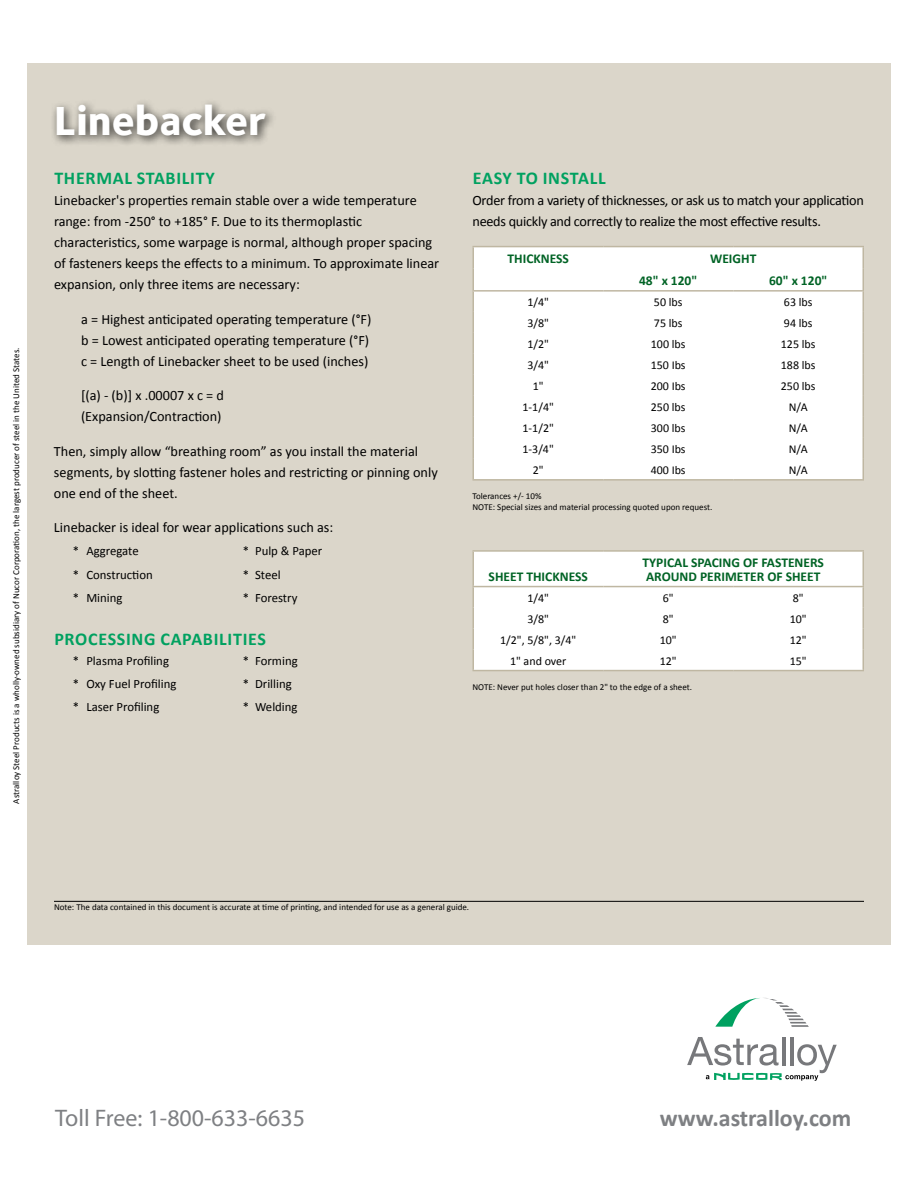
<style>
.page{position:relative;width:918px;height:1188px;background:#fff}
.page>*{position:absolute;margin:0;border:0;box-sizing:border-box;transform-origin:0 0}
.t1{font:800 42px "Foundry Sterling";color:#fff}
.t2{font:24px "Myriad Pro";color:#7e8083}
.t3{font:700 24px "Calibri";color:#7e8083}
.t4{font:700 18px "Calibri";letter-spacing:.04em;color:#00a160}
.t5{font:14.25px/21px "Calibri";color:#000}
.t6{font:14.25px/21px "Calibri";letter-spacing:-.02em;color:#000}
.t7{font:700 13.5px/13.5px "Calibri";color:#006325}
.t8{font:12.75px "Calibri";color:#000}
.t9{font:12px "Calibri";color:#000}
.t10{font:9px/10.8px "Calibri";color:#000}
</style>
<div class="page">
<svg style="left:715px;top:998px;width:94px;height:29px"></svg>
<svg style="left:687px;top:1037px;width:150px;height:44px"></svg>
<div style="left:27px;top:183px;width:864px;height:762px;background:#dbd6ca"></div>
<div style="left:27px;top:63px;width:864px;height:761px;background:#dbd6ca"></div>
<div style="left:474px;top:247px;width:388px;height:232px;background:#fff"></div>
<hr style="left:472px;top:292px;width:2px;height:20px;background:#bfb7a2">
<hr style="left:862px;top:292px;width:2px;height:20px;background:#bfb7a2">
<hr style="left:472px;top:312px;width:2px;height:21px;background:#bfb7a2">
<hr style="left:862px;top:312px;width:2px;height:21px;background:#bfb7a2">
<hr style="left:472px;top:333px;width:2px;height:21px;background:#bfb7a2">
<hr style="left:862px;top:333px;width:2px;height:21px;background:#bfb7a2">
<hr style="left:472px;top:354px;width:2px;height:21px;background:#bfb7a2">
<hr style="left:862px;top:354px;width:2px;height:21px;background:#bfb7a2">
<hr style="left:472px;top:375px;width:2px;height:21px;background:#bfb7a2">
<hr style="left:862px;top:375px;width:2px;height:21px;background:#bfb7a2">
<hr style="left:472px;top:396px;width:2px;height:21px;background:#bfb7a2">
<hr style="left:862px;top:396px;width:2px;height:21px;background:#bfb7a2">
<hr style="left:472px;top:417px;width:2px;height:21px;background:#bfb7a2">
<hr style="left:862px;top:417px;width:2px;height:21px;background:#bfb7a2">
<hr style="left:472px;top:438px;width:2px;height:21px;background:#bfb7a2">
<hr style="left:862px;top:438px;width:2px;height:21px;background:#bfb7a2">
<hr style="left:472px;top:459px;width:2px;height:20px;background:#bfb7a2">
<hr style="left:862px;top:459px;width:2px;height:20px;background:#bfb7a2">
<hr style="left:472px;top:479px;width:131px;height:2px;background:#bfb7a2">
<hr style="left:603px;top:479px;width:130px;height:2px;background:#bfb7a2">
<hr style="left:733px;top:479px;width:131px;height:2px;background:#bfb7a2">
<hr style="left:472px;top:246px;width:131px;height:1px;background:#bfb7a2">
<hr style="left:472px;top:247px;width:2px;height:22px;background:#bfb7a2">
<hr style="left:472px;top:269px;width:2px;height:21px;background:#bfb7a2">
<hr style="left:472px;top:290px;width:131px;height:2px;background:#bfb7a2">
<hr style="left:603px;top:246px;width:130px;height:1px;background:#bfb7a2">
<hr style="left:733px;top:246px;width:131px;height:1px;background:#bfb7a2">
<hr style="left:862px;top:247px;width:2px;height:22px;background:#bfb7a2">
<hr style="left:862px;top:269px;width:2px;height:21px;background:#bfb7a2">
<hr style="left:603px;top:290px;width:130px;height:2px;background:#bfb7a2">
<hr style="left:733px;top:290px;width:131px;height:2px;background:#bfb7a2">
<div style="left:474px;top:552px;width:388px;height:118px;background:#fff"></div>
<hr style="left:472px;top:587px;width:2px;height:21px;background:#bfb7a2">
<hr style="left:862px;top:587px;width:2px;height:21px;background:#bfb7a2">
<hr style="left:472px;top:608px;width:2px;height:21px;background:#bfb7a2">
<hr style="left:862px;top:608px;width:2px;height:21px;background:#bfb7a2">
<hr style="left:472px;top:629px;width:2px;height:21px;background:#bfb7a2">
<hr style="left:862px;top:629px;width:2px;height:21px;background:#bfb7a2">
<hr style="left:472px;top:650px;width:2px;height:20px;background:#bfb7a2">
<hr style="left:862px;top:650px;width:2px;height:20px;background:#bfb7a2">
<hr style="left:472px;top:670px;width:131px;height:1px;background:#bfb7a2">
<hr style="left:603px;top:670px;width:130px;height:1px;background:#bfb7a2">
<hr style="left:733px;top:670px;width:131px;height:1px;background:#bfb7a2">
<hr style="left:472px;top:550px;width:131px;height:2px;background:#bfb7a2">
<hr style="left:472px;top:552px;width:2px;height:34px;background:#bfb7a2">
<hr style="left:603px;top:550px;width:130px;height:2px;background:#bfb7a2">
<hr style="left:733px;top:550px;width:131px;height:2px;background:#bfb7a2">
<hr style="left:862px;top:552px;width:2px;height:34px;background:#bfb7a2">
<hr style="left:472px;top:586px;width:131px;height:1px;background:#bfb7a2">
<hr style="left:603px;top:586px;width:130px;height:1px;background:#bfb7a2">
<hr style="left:733px;top:586px;width:131px;height:1px;background:#bfb7a2">
<div style="left:50px;top:99px;width:227px;height:48px;background:#000;opacity:.75"></div>
<hr style="left:54px;top:901px;width:810px;height:1px;background:#000">
<p class="t10" style="left:11px;top:804px;width:457px;rotate:-90deg">Astralloy Steel Products is a wholly-owned subsidiary of Nucor Corporation, the largest producer of steel in the United States.</p>
<h1 class="t1" style="left:54px;top:91px;width:214px">Linebacker</h1>
<p class="t4" style="left:54px;top:167px;width:162px">THERMAL STABILITY</p>
<p class="t5" style="left:54px;top:190px;width:387px">Linebacker's properties remain stable over a wide temperature range: from -250° to +185° F. Due to its thermoplastic characteristics, some warpage is normal, although proper spacing of fasteners keeps the effects to a minimum. To approximate linear expansion, only three items are necessary:</p>
<p class="t5" style="left:81px;top:309px;width:292px">a = Highest anticipated operating temperature (°F) b = Lowest anticipated operating temperature (°F) c = Length of Linebacker sheet to be used (inches)</p>
<p class="t5" style="left:81px;top:385px;width:145px">[(a) - (b)] x .00007 x c = d (Expansion/Contraction)</p>
<p class="t5" style="left:54px;top:441px;width:385px">Then, simply allow “breathing room” as you install the material segments, by slotting fastener holes and restricting or pinning only one end of the sheet.</p>
<p class="t5" style="left:54px;top:517px;width:281px">Linebacker is ideal for wear applications such as:</p>
<p class="t8" style="left:73px;top:543px;width:67px">* Aggregate</p>
<p class="t8" style="left:243px;top:543px;width:81px">* Pulp &amp; Paper</p>
<p class="t8" style="left:73px;top:566px;width:81px">* Construction</p>
<p class="t8" style="left:243px;top:566px;width:39px">* Steel</p>
<p class="t8" style="left:73px;top:589px;width:51px">* Mining</p>
<p class="t8" style="left:243px;top:589px;width:56px">* Forestry</p>
<p class="t4" style="left:54px;top:627px;width:213px">PROCESSING CAPABILITIES</p>
<p class="t8" style="left:73px;top:653px;width:98px">* Plasma Profiling</p>
<p class="t8" style="left:243px;top:653px;width:56px">* Forming</p>
<p class="t8" style="left:73px;top:676px;width:105px">* Oxy Fuel Profiling</p>
<p class="t8" style="left:243px;top:676px;width:50px">* Drilling</p>
<p class="t8" style="left:73px;top:699px;width:88px">* Laser Profiling</p>
<p class="t8" style="left:243px;top:699px;width:56px">* Welding</p>
<p class="t4" style="left:473px;top:167px;width:134px">EASY TO INSTALL</p>
<p class="t6" style="left:472px;top:190px;width:393px">Order from a variety of thicknesses, or ask us to match your application needs quickly and correctly to realize the most effective results.</p>
<p class="t7" style="left:508px;top:251px;width:63px">THICKNESS</p>
<p class="t7" style="left:710px;top:251px;width:48px">WEIGHT</p>
<p class="t7" style="left:639px;top:274px;width:60px">48" x 120"</p>
<p class="t7" style="left:769px;top:274px;width:60px">60" x 120"</p>
<p class="t9" style="left:527px;top:294px;width:23px">1/4"</p>
<p class="t9" style="left:654px;top:294px;width:30px">50 lbs</p>
<p class="t9" style="left:784px;top:294px;width:30px">63 lbs</p>
<p class="t9" style="left:527px;top:315px;width:23px">3/8"</p>
<p class="t9" style="left:654px;top:315px;width:30px">75 lbs</p>
<p class="t9" style="left:784px;top:315px;width:30px">94 lbs</p>
<p class="t9" style="left:527px;top:336px;width:23px">1/2"</p>
<p class="t9" style="left:651px;top:336px;width:36px">100 lbs</p>
<p class="t9" style="left:781px;top:336px;width:36px">125 lbs</p>
<p class="t9" style="left:527px;top:357px;width:23px">3/4"</p>
<p class="t9" style="left:651px;top:357px;width:36px">150 Ibs</p>
<p class="t9" style="left:781px;top:357px;width:36px">188 lbs</p>
<p class="t9" style="left:533px;top:378px;width:12px">1"</p>
<p class="t9" style="left:651px;top:378px;width:36px">200 Ibs</p>
<p class="t9" style="left:781px;top:378px;width:36px">250 lbs</p>
<p class="t9" style="left:523px;top:399px;width:33px">1-1/4"</p>
<p class="t9" style="left:651px;top:399px;width:36px">250 lbs</p>
<p class="t9" style="left:789px;top:399px;width:20px">N/A</p>
<p class="t9" style="left:523px;top:420px;width:33px">1-1/2"</p>
<p class="t9" style="left:651px;top:420px;width:36px">300 lbs</p>
<p class="t9" style="left:789px;top:420px;width:20px">N/A</p>
<p class="t9" style="left:523px;top:441px;width:33px">1-3/4"</p>
<p class="t9" style="left:651px;top:441px;width:36px">350 Ibs</p>
<p class="t9" style="left:789px;top:441px;width:20px">N/A</p>
<p class="t9" style="left:533px;top:462px;width:12px">2"</p>
<p class="t9" style="left:651px;top:462px;width:36px">400 Ibs</p>
<p class="t9" style="left:789px;top:462px;width:20px">N/A</p>
<p class="t10" style="left:472px;top:491px;width:241px">Tolerances +/- 10%<br>NOTE: Special sizes and material processing quoted upon request.</p>
<p class="t7" style="left:489px;top:569px;width:101px">SHEET THICKNESS</p>
<p class="t7" style="left:643px;top:556px;width:183px">TYPICAL SPACING OF FASTENERS<br>AROUND PERIMETER OF SHEET</p>
<p class="t9" style="left:527px;top:590px;width:23px">1/4"</p>
<p class="t9" style="left:663px;top:590px;width:12px">6"</p>
<p class="t9" style="left:793px;top:590px;width:12px">8"</p>
<p class="t9" style="left:527px;top:611px;width:23px">3/8"</p>
<p class="t9" style="left:663px;top:611px;width:12px">8"</p>
<p class="t9" style="left:790px;top:611px;width:18px">10"</p>
<p class="t9" style="left:500px;top:632px;width:78px">1/2", 5/8", 3/4"</p>
<p class="t9" style="left:660px;top:632px;width:18px">10"</p>
<p class="t9" style="left:790px;top:632px;width:18px">12"</p>
<p class="t9" style="left:510px;top:653px;width:58px">1" and over</p>
<p class="t9" style="left:660px;top:653px;width:18px">12"</p>
<p class="t9" style="left:790px;top:653px;width:18px">15"</p>
<p class="t10" style="left:472px;top:681px;width:221px">NOTE: Never put holes closer than 2" to the edge of a sheet.</p>
<p class="t10" style="left:54px;top:901px;width:417px">Note: The data contained in this document is accurate at time of printing, and intended for use as a general guide.</p>
<h2 class="t2" style="left:55px;top:1103px;width:252px">Toll Free: 1-800-633-6635</h2>
<h2 class="t3" style="left:660px;top:1102px;width:193px">www.astralloy.com</h2>
</div>
